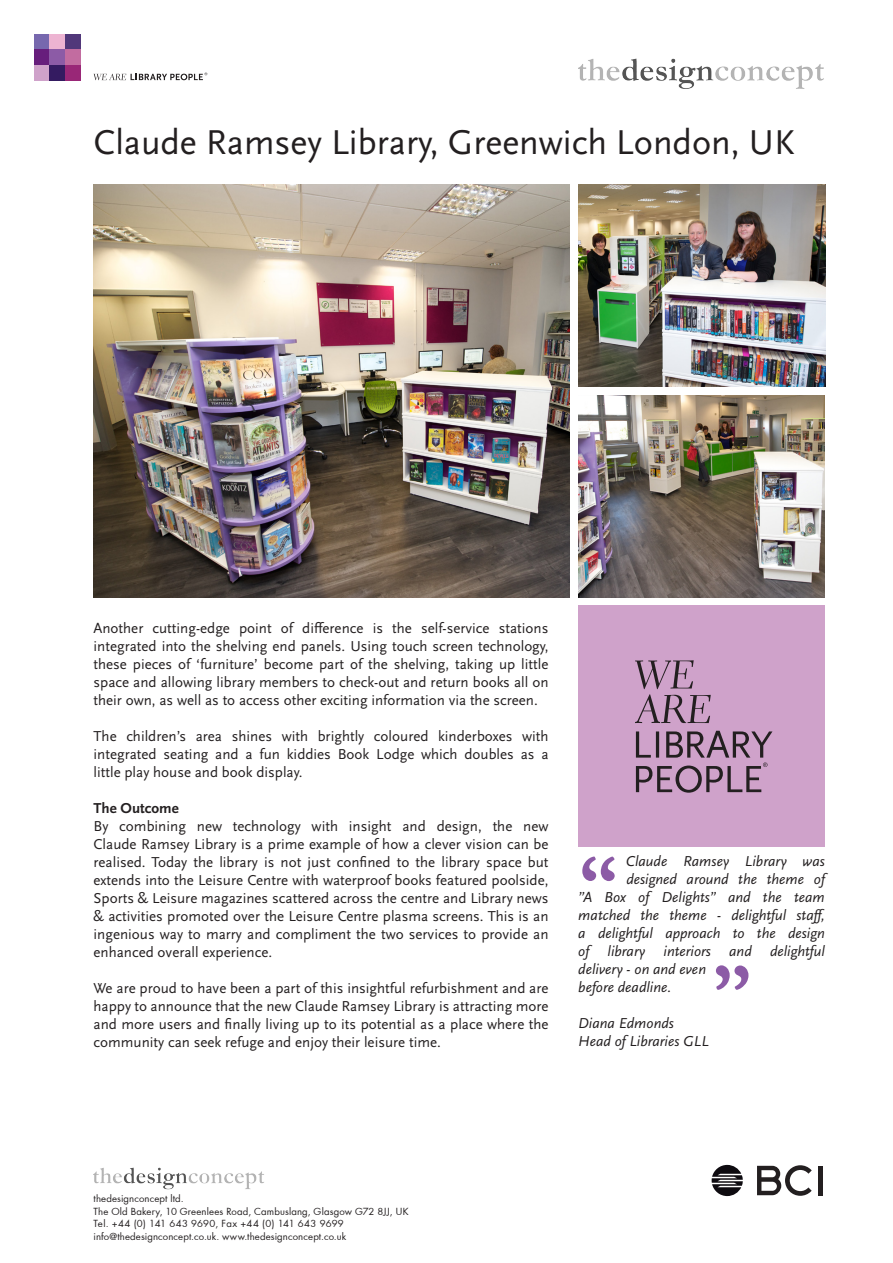
<style>
.page{position:relative;width:893px;height:1263px;background:#fff}
.page>*{position:absolute;margin:0;border:0;box-sizing:border-box;transform-origin:0 0}
.t1{font:700 78px "Garamond";color:#8c5ba6}
.t2{font:36px "Scala Sans OT";color:#231f20}
.t3{font:15px/18px "Scala Sans OT";color:#231f20;text-align:justify}
.t4{font:italic 15px/18px "Scala Sans OT";color:#231f20}
.t5{font:700 15px "Scala Sans OT";color:#231f20}
.t6{font:9.6px "Futura";letter-spacing:.015em;color:#231f20}
</style>
<div class="page">
<svg style="left:94px;top:72px;width:113px;height:8px"></svg>
<div style="left:34px;top:34px;width:16px;height:16px;background:#7768ae"></div>
<div style="left:34px;top:50px;width:16px;height:15px;background:#671e7c"></div>
<div style="left:34px;top:65px;width:16px;height:16px;background:#cfa2ca"></div>
<div style="left:50px;top:34px;width:15px;height:16px;background:#edb4d2"></div>
<div style="left:50px;top:50px;width:15px;height:15px;background:#8c5ba6"></div>
<div style="left:50px;top:65px;width:15px;height:16px;background:#341b61"></div>
<div style="left:65px;top:34px;width:16px;height:16px;background:#51387a"></div>
<div style="left:65px;top:50px;width:16px;height:15px;background:#c26ca0"></div>
<div style="left:65px;top:65px;width:16px;height:16px;background:#992777"></div>
<img style="left:578px;top:185px;width:247px;height:202px">
<img style="left:94px;top:185px;width:476px;height:412px">
<div style="left:578px;top:606px;width:247px;height:241px;background:#cfa2ca"></div>
<img style="left:94px;top:1167px;width:170px;height:22px">
<img style="left:578px;top:58px;width:246px;height:31px">
<svg style="left:635px;top:660px;width:76px;height:63px"></svg>
<svg style="left:636px;top:731px;width:136px;height:62px"></svg>
<div style="left:818px;top:1166px;width:5px;height:29px;background:#231f20"></div>
<svg style="left:757px;top:1165px;width:55px;height:31px"></svg>
<svg style="left:712px;top:1165px;width:31px;height:31px"></svg>
<img style="left:578px;top:395px;width:247px;height:202px">
<p class="t2" style="left:94px;top:123px;width:703px">Claude Ramsey Library, Greenwich London, UK</p>
<p class="t3" style="left:94px;top:619px;width:456px">Another cutting-edge point of difference is the self-service stations integrated into the shelving end panels. Using touch screen technology, these pieces of ‘furniture’ become part of the shelving, taking up little space and allowing library members to check-out and return books all on their own, as well as to access other exciting information via the screen.</p>
<p class="t3" style="left:94px;top:727px;width:456px">The children’s area shines with brightly coloured kinderboxes with integrated seating and a fun kiddies Book Lodge which doubles as a little play house and book display.</p>
<p class="t5" style="left:94px;top:799px;width:87px">The Outcome</p>
<p class="t3" style="left:94px;top:817px;width:457px">By combining new technology with insight and design, the new Claude Ramsey Library is a prime example of how a clever vision can be realised. Today the library is not just confined to the library space but extends into the Leisure Centre with waterproof books featured poolside, Sports &amp; Leisure magazines scattered across the centre and Library news &amp; activities promoted over the Leisure Centre plasma screens. This is an ingenious way to marry and compliment the two services to provide an enhanced overall experience.</p>
<p class="t3" style="left:94px;top:979px;width:457px">We are proud to have been a part of this insightful refurbishment and are happy to announce that the new Claude Ramsey Library is attracting more and more users and finally living up to its potential as a place where the community can seek refuge and enjoy their leisure time.</p>
<p class="t4" style="left:626px;top:852px;width:200px">Claude Ramsey Library was</p>
<p class="t4" style="left:626px;top:870px;width:200px">designed around the theme of</p>
<p class="t4" style="left:578px;top:888px;width:248px">”A Box of Delights” and the team</p>
<p class="t4" style="left:578px;top:906px;width:250px">matched the theme - delightful staff,</p>
<p class="t4" style="left:578px;top:924px;width:248px">a delightful approach to the design</p>
<p class="t4" style="left:578px;top:942px;width:248px">of library interiors and delightful</p>
<p class="t4" style="left:578px;top:960px;width:129px">delivery - on and even</p>
<p class="t4" style="left:578px;top:978px;width:94px">before deadline.</p>
<p class="t4" style="left:578px;top:1014px;width:132px">Diana Edmonds<br>Head of Libraries GLL</p>
<p class="t1" style="left:579px;top:829px;width:40px">“</p>
<p class="t1" style="left:713px;top:937px;width:40px">”</p>
<p class="t6" style="left:94px;top:1192px;width:92px">thedesignconcept ltd.</p>
<p class="t6" style="left:94px;top:1204px;width:316px">The Old Bakery, 10 Greenlees Road, Cambuslang, Glasgow G72 8JJ, UK</p>
<p class="t6" style="left:94px;top:1217px;width:252px">Tel. +44 (0) 141 643 9690, Fax +44 (0) 141 643 9699</p>
<p class="t6" style="left:94px;top:1230px;width:254px">info@thedesignconcept.co.uk. www.thedesignconcept.co.uk</p>
</div>
